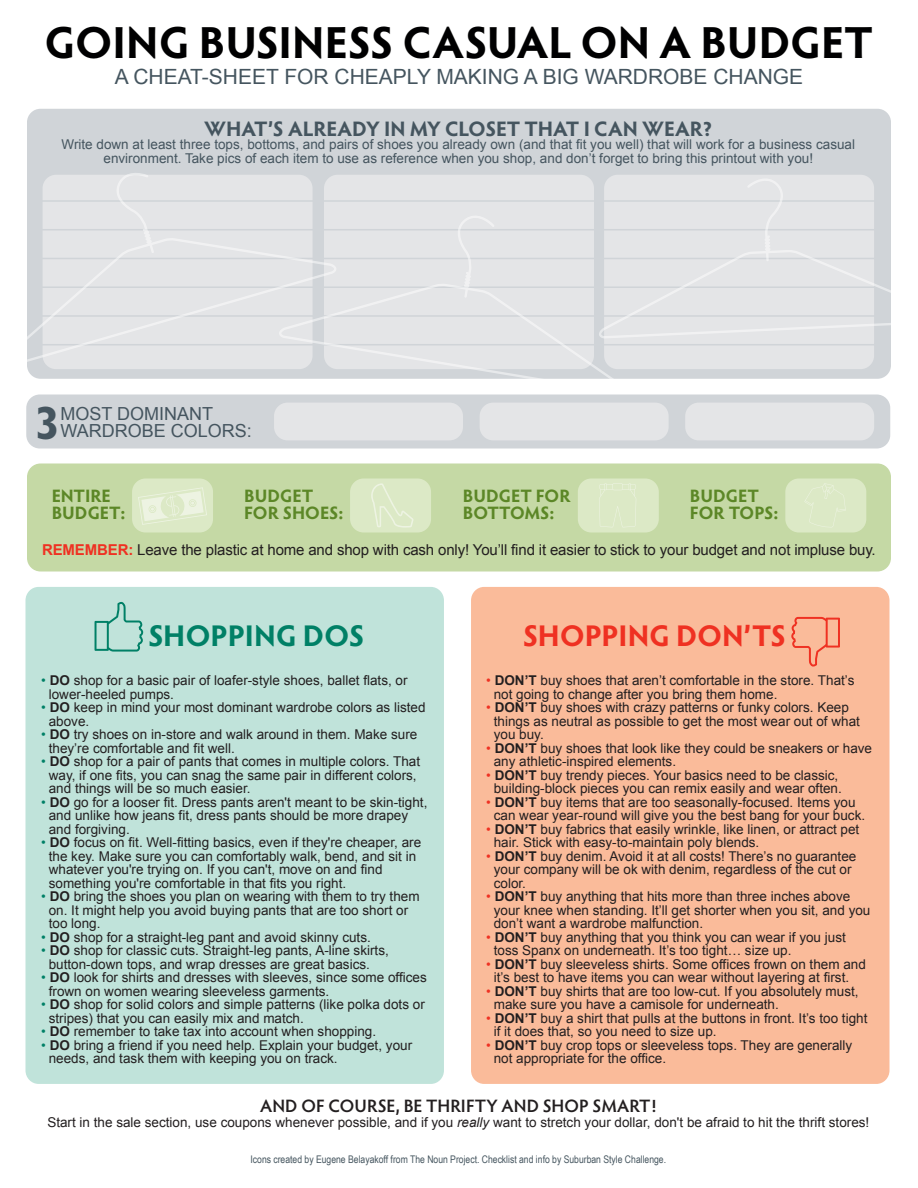
<style>
.page{position:relative;width:918px;height:1188px;background:#fff}
.page>*{position:absolute;margin:0;border:0;box-sizing:border-box;transform-origin:0 0}
.t1{font:700 48px "Hypatia Sans Pro";color:#45555f}
.t2{font:700 45px "Hypatia Sans Pro";color:#000001}
.t3{font:700 30px "Hypatia Sans Pro";letter-spacing:.005em;color:#ef3122}
.t4{font:700 30px "Hypatia Sans Pro";letter-spacing:.005em;color:#008066}
.t5{font:21px "Arial";color:#45555f}
.t6{font:700 21px "Hypatia Sans Pro";letter-spacing:-.005em;color:#45555f}
.t7{font:700 18px/16.5px "Hypatia Sans Pro";color:#5c8727}
.t8{font:600 18px "Hypatia Sans Pro";letter-spacing:.005em;color:#231f20}
.t9{font:18px "Arial";color:#45555f}
.t10{font:15px "Arial";letter-spacing:-.01em;color:#231f20}
.t11{font:13.5px/13.5px "Arial";color:#231f20}
.t12{font:13.5px/13.5px "Arial";color:#45555f;text-align:center}
.t13{font:10.5px "Arial Narrow";color:#45555f}
.s1{font-weight:700;color:#ef3122}
.s2{color:#008066}
.s3{font-weight:700}
.s4{color:#ef3122}
.s5{font-style:italic}
</style>
<div class="page">
<div style="left:27px;top:109px;width:864px;height:270px;background:#d0d4d8;border-radius:14px"></div>
<div style="left:604px;top:175px;width:270px;height:194px;background:#e4e5e7;border-radius:14px"></div>
<div style="left:324px;top:175px;width:270px;height:194px;background:#e4e5e7;border-radius:14px"></div>
<hr style="left:33px;top:200px;width:851px;height:2px;background:#d0d4d8">
<hr style="left:34px;top:344px;width:851px;height:1px;background:#d0d4d8">
<svg style="left:27px;top:173px;width:307px;height:196px;background:#e2e3e5"></svg>
<svg style="left:613px;top:175px;width:278px;height:162px"></svg>
<svg style="left:279px;top:211px;width:346px;height:168px"></svg>
<div style="left:27px;top:464px;width:864px;height:108px;background:#c5d9a5;border-radius:14px"></div>
<div style="left:132px;top:478px;width:81px;height:54px;background:#dce9c6;border-radius:14px"></div>
<div style="left:785px;top:478px;width:81px;height:54px;background:#dce9c6;border-radius:14px"></div>
<div style="left:350px;top:478px;width:81px;height:54px;background:#dce9c6;border-radius:14px"></div>
<div style="left:578px;top:478px;width:81px;height:54px;background:#dce9c6;border-radius:14px"></div>
<svg style="left:599px;top:483px;width:37px;height:44px"></svg>
<svg style="left:371px;top:483px;width:43px;height:45px"></svg>
<svg style="left:804px;top:483px;width:42px;height:45px"></svg>
<svg style="left:138px;top:487px;width:69px;height:38px"></svg>
<div style="left:26px;top:394px;width:864px;height:54px;background:#d0d4d8;border-radius:14px"></div>
<div style="left:274px;top:403px;width:189px;height:37px;background:#e4e5e7;border-radius:14px"></div>
<div style="left:685px;top:403px;width:189px;height:37px;background:#e4e5e7;border-radius:14px"></div>
<div style="left:480px;top:403px;width:189px;height:37px;background:#e4e5e7;border-radius:13px"></div>
<div style="left:25px;top:587px;width:419px;height:497px;background:#c0e3da;border-radius:13px"></div>
<svg style="left:95px;top:602px;width:48px;height:50px"></svg>
<div style="left:471px;top:587px;width:419px;height:497px;background:#fabb9a;border-radius:13px"></div>
<svg style="left:791px;top:617px;width:49px;height:50px"></svg>
<h2 class="t2" style="left:45px;top:11px;width:830px">GOING BUSINESS CASUAL ON A BUDGET</h2>
<h3 class="t5" style="left:115px;top:62px;width:690px">A CHEAT-SHEET FOR CHEAPLY MAKING A BIG WARDROBE CHANGE</h3>
<h3 class="t6" style="left:204px;top:114px;width:510px">WHAT’S ALREADY IN MY CLOSET THAT I CAN WEAR?</h3>
<p class="t12" style="left:62px;top:138px;width:795px">Write down at least three tops, bottoms, and pairs of shoes you already own (and that fit you well) that will work for a business casual environment. Take pics of each item to use as reference when you shop, and don’t forget to bring this printout with you!</p>
<h1 class="t1" style="left:34px;top:388px;width:28px">3</h1>
<h3 class="t9" style="left:61px;top:402px;width:154px">MOST DOMINANT</h3>
<h3 class="t9" style="left:61px;top:418px;width:193px">WARDROBE COLORS:</h3>
<h3 class="t7" style="left:52px;top:487px;width:75px">ENTIRE<br>BUDGET:</h3>
<h3 class="t7" style="left:690px;top:487px;width:90px">BUDGET<br>FOR TOPS:</h3>
<h3 class="t7" style="left:244px;top:487px;width:101px">BUDGET<br>FOR SHOES:</h3>
<h3 class="t7" style="left:463px;top:487px;width:109px">BUDGET FOR<br>BOTTOMS:</h3>
<p class="t10" style="left:42px;top:540px;width:835px"><span class="s1">REMEMBER:</span> Leave the plastic at home and shop with cash only! You’ll find it easier to stick to your budget and not impluse buy.</p>
<h3 class="t4" style="left:148px;top:614px;width:218px">SHOPPING DOS</h3>
<p class="t11" style="left:49px;top:674px;width:360px;text-indent:-8px"><span class="s2">•</span> <span class="s3">DO</span> shop for a basic pair of loafer-style shoes, ballet flats, or lower-heeled pumps.</p>
<p class="t11" style="left:49px;top:701px;width:378px;text-indent:-8px"><span class="s2">•</span> <span class="s3">DO</span> keep in mind your most dominant wardrobe colors as listed above.</p>
<p class="t11" style="left:49px;top:728px;width:370px;text-indent:-8px"><span class="s2">•</span> <span class="s3">DO</span> try shoes on in-store and walk around in them. Make sure they’re comfortable and fit well.</p>
<p class="t11" style="left:49px;top:755px;width:373px;text-indent:-8px"><span class="s2">•</span> <span class="s3">DO</span> shop for a pair of pants that comes in multiple colors. That way, if one fits, you can snag the same pair in different colors, and things will be so much easier.</p>
<p class="t11" style="left:49px;top:795px;width:380px;text-indent:-8px"><span class="s2">•</span> <span class="s3">DO</span> go for a looser fit. Dress pants aren't meant to be skin-tight, and unlike how jeans fit, dress pants should be more drapey and forgiving.</p>
<p class="t11" style="left:49px;top:836px;width:374px;text-indent:-8px"><span class="s2">•</span> <span class="s3">DO</span> focus on fit. Well-fitting basics, even if they're cheaper, are the key. Make sure you can comfortably walk, bend, and sit in whatever you're trying on. If you can't, move on and find something you're comfortable in that fits you right.</p>
<p class="t11" style="left:49px;top:890px;width:372px;text-indent:-8px"><span class="s2">•</span> <span class="s3">DO</span> bring the shoes you plan on wearing with them to try them on. It might help you avoid buying pants that are too short or too long.</p>
<p class="t11" style="left:41px;top:930px;width:331px"><span class="s2">•</span> <span class="s3">DO</span> shop for a straight-leg pant and avoid skinny cuts.</p>
<p class="t11" style="left:49px;top:944px;width:342px;text-indent:-8px"><span class="s2">•</span> <span class="s3">DO</span> shop for classic cuts. Straight-leg pants, A-line skirts, button-down tops, and wrap dresses are great basics.</p>
<p class="t11" style="left:49px;top:971px;width:380px;text-indent:-8px"><span class="s2">•</span> <span class="s3">DO</span> look for shirts and dresses with sleeves, since some offices frown on women wearing sleeveless garments.</p>
<p class="t11" style="left:49px;top:998px;width:378px;text-indent:-8px"><span class="s2">•</span> <span class="s3">DO</span> shop for solid colors and simple patterns (like polka dots or stripes) that you can easily mix and match.</p>
<p class="t11" style="left:41px;top:1025px;width:336px"><span class="s2">•</span> <span class="s3">DO</span> remember to take tax into account when shopping.</p>
<p class="t11" style="left:49px;top:1038px;width:365px;text-indent:-8px"><span class="s2">•</span> <span class="s3">DO</span> bring a friend if you need help. Explain your budget, your needs, and task them with keeping you on track.</p>
<h3 class="t3" style="left:523px;top:614px;width:265px">SHOPPING DON’TS</h3>
<p class="t11" style="left:494px;top:674px;width:362px;text-indent:-8px"><span class="s4">•</span> <span class="s3">DON’T</span> buy shoes that aren’t comfortable in the store. That’s not going to change after you bring them home.</p>
<p class="t11" style="left:494px;top:701px;width:368px;text-indent:-8px"><span class="s4">•</span> <span class="s3">DON’T</span> buy shoes with crazy patterns or funky colors. Keep things as neutral as possible to get the most wear out of what you buy.</p>
<p class="t11" style="left:494px;top:741px;width:380px;text-indent:-8px"><span class="s4">•</span> <span class="s3">DON’T</span> buy shoes that look like they could be sneakers or have any athletic-inspired elements.</p>
<p class="t11" style="left:486px;top:768px;width:357px;text-align:center"><span class="s4">•</span> <span class="s3">DON’T</span> buy trendy pieces. Your basics need to be classic, building-block pieces you can remix easily and wear often.</p>
<p class="t11" style="left:494px;top:795px;width:373px;text-indent:-8px"><span class="s4">•</span> <span class="s3">DON’T</span> buy items that are too seasonally-focused. Items you can wear year-round will give you the best bang for your buck.</p>
<p class="t11" style="left:494px;top:822px;width:367px;text-indent:-8px"><span class="s4">•</span> <span class="s3">DON’T</span> buy fabrics that easily wrinkle, like linen, or attract pet hair. Stick with easy-to-maintain poly blends.</p>
<p class="t11" style="left:494px;top:849px;width:364px;text-indent:-8px"><span class="s4">•</span> <span class="s3">DON’T</span> buy denim. Avoid it at all costs! There’s no guarantee your company will be ok with denim, regardless of the cut or color.</p>
<p class="t11" style="left:494px;top:890px;width:378px;text-indent:-8px"><span class="s4">•</span> <span class="s3">DON’T</span> buy anything that hits more than three inches above your knee when standing. It’ll get shorter when you sit, and you don’t want a wardrobe malfunction.</p>
<p class="t11" style="left:494px;top:930px;width:354px;text-indent:-8px"><span class="s4">•</span> <span class="s3">DON’T</span> buy anything that you think you can wear if you just toss Spanx on underneath. It’s too tight… size up.</p>
<p class="t11" style="left:494px;top:957px;width:374px;text-indent:-8px"><span class="s4">•</span> <span class="s3">DON’T</span> buy sleeveless shirts. Some offices frown on them and it’s best to have items you can wear without layering at first.</p>
<p class="t11" style="left:494px;top:984px;width:366px;text-indent:-8px"><span class="s4">•</span> <span class="s3">DON’T</span> buy shirts that are too low-cut. If you absolutely must, make sure you have a camisole for underneath.</p>
<p class="t11" style="left:494px;top:1011px;width:375px;text-indent:-8px"><span class="s4">•</span> <span class="s3">DON’T</span> buy a shirt that pulls at the buttons in front. It’s too tight if it does that, so you need to size up.</p>
<p class="t11" style="left:494px;top:1038px;width:360px;text-indent:-8px"><span class="s4">•</span> <span class="s3">DON’T</span> buy crop tops or sleeveless tops. They are generally not appropriate for the office.</p>
<h3 class="t8" style="left:260px;top:1093px;width:398px">AND OF COURSE, BE THRIFTY AND SHOP SMART!</h3>
<p class="t11" style="left:47px;top:1115px;width:824px">Start in the sale section, use coupons whenever possible, and if you <span class="s5">really</span> want to stretch your dollar, don't be afraid to hit the thrift stores!</p>
<p class="t13" style="left:251px;top:1151px;width:417px">Icons created by Eugene Belayakoff from The Noun Project. Checklist and info by Suburban Style Challenge.</p>
</div>
